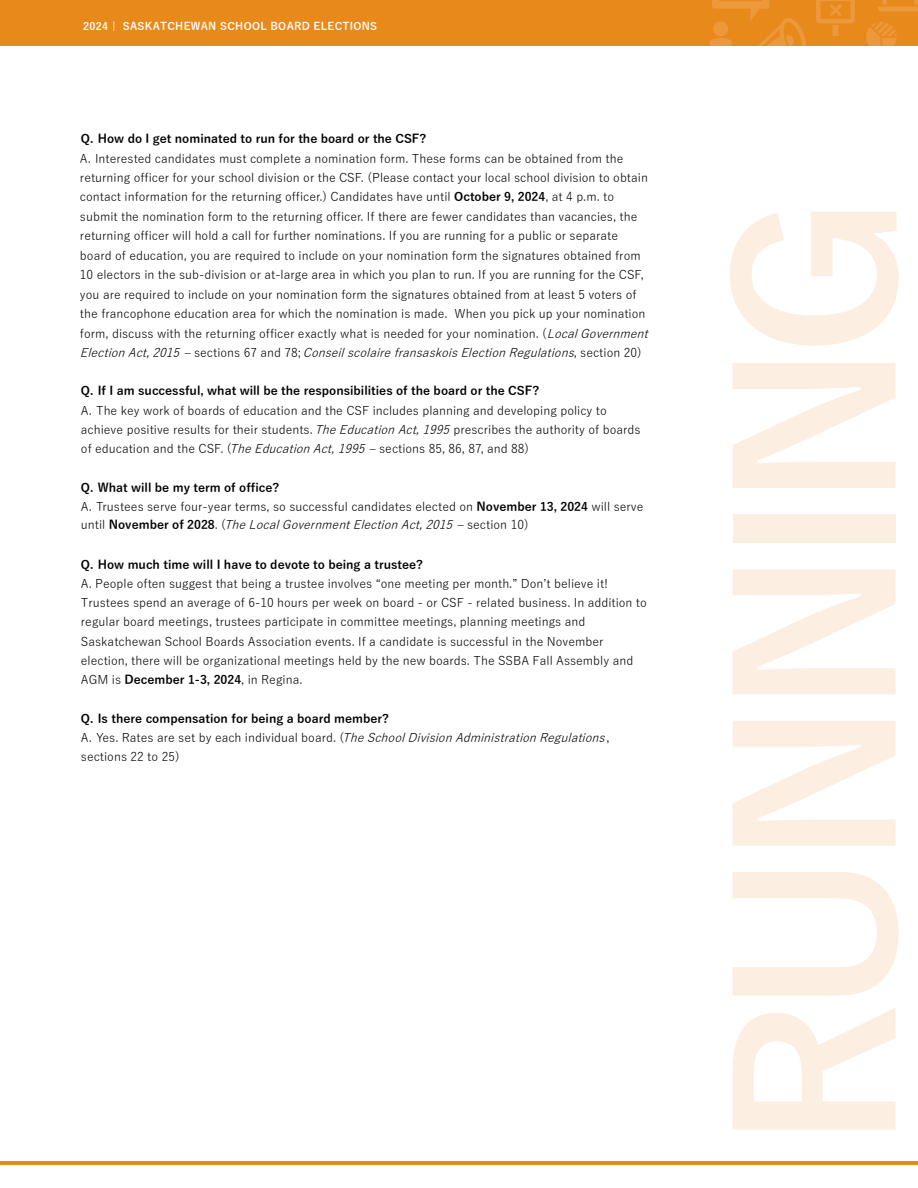
<style>
.page{position:relative;width:918px;height:1188px;background:#fff}
.page>*{position:absolute;margin:0;border:0;box-sizing:border-box;transform-origin:0 0}
.t1{font:700 210px "Yu Gothic";letter-spacing:-.06em;color:#fceee0}
.t2{font:12px/19.5px "Yu Gothic";color:#000}
.t3{font:700 12px "Yu Gothic";color:#000}
.t4{font:700 10.5px "Yu Gothic";letter-spacing:.03em;color:#fff}
.s1{font-weight:700}
.s2{font-style:italic}
</style>
<div class="page">
<hr style="left:0;top:1161px;width:918px;height:4px;background:#e8891c">
<div style="left:0;top:0;width:918px;height:48px;background:#e8891c"></div>
<svg style="left:866px;top:22px;width:31px;height:24px"></svg>
<svg style="left:878px;top:0;width:40px;height:11px"></svg>
<svg style="left:816px;top:0;width:39px;height:36px"></svg>
<svg style="left:709px;top:0;width:97px;height:46px"></svg>
<div style="left:0;top:46px;width:918px;height:35px;background:#fff"></div>
<p class="t4" style="left:83px;top:20px;width:296px">2024 | SASKATCHEWAN SCHOOL BOARD ELECTIONS</p>
<p class="t3" style="left:81px;top:132px;width:347px">Q. How do I get nominated to run for the board or the CSF?</p>
<p class="t2" style="left:80px;top:147px;width:574px">A. Interested candidates must complete a nomination form. These forms can be obtained from the returning officer for your school division or the CSF. (Please contact your local school division to obtain contact information for the returning officer.) Candidates have until <span class="s1">October 9, 2024</span>, at 4 p.m. to submit the nomination form to the returning officer. If there are fewer candidates than vacancies, the returning officer will hold a call for further nominations. If you are running for a public or separate<br>board of education, you are required to include on your nomination form the signatures obtained from 10 electors in the sub-division or at-large area in which you plan to run. If you are running for the CSF, you are required to include on your nomination form the signatures obtained from at least 5 voters of the francophone education area for which the nomination is made. When you pick up your nomination form, discuss with the returning officer exactly what is needed for your nomination. (<span class="s2">LocalGovernment ElectionAct,2015</span> ‒ s e c t i o n s 6 7 a n d 7 8 ; <span class="s2">ConseilscolairefransaskoisElectionRegulations</span>, s e c t i o n 2 0 )</p>
<p class="t3" style="left:81px;top:384px;width:460px">Q. If I am successful, what will be the responsibilities of the board or the CSF?</p>
<p class="t2" style="left:81px;top:399px;width:561px">A. The key work of boards of education and the CSF includes planning and developing policy to achieve positive results for their students. <span class="s2">TheEducationAct,1995</span>prescribes the authority of boards of education and the CSF. (<span class="s2">TheEducationAct,1995</span>‒ sections 85, 86, 87, and 88)</p>
<p class="t2" style="left:81px;top:477px;width:564px;line-height:18.8px"><span class="s1">Q. What will be my term of office?<br></span>A. Trustees serve four-year terms, so successful candidates elected on <span class="s1">November 13, 2024</span> will serve u n t i l <span class="s1">N ove m b e r of 2 0 2 8</span> . (<span class="s2">TheLocalGovernmentElectionAct,2015</span> ‒ s e c t i o n 1 0 )</p>
<p class="t3" style="left:81px;top:557px;width:344px">Q. How much time will I have to devote to being a trustee?</p>
<p class="t2" style="left:81px;top:572px;width:567px">A. People often suggest that being a trustee involves “one meeting per month.” Donʼt believe it!<br>Trustees spend an average of 6-10 hours per week on board - or CSF - related business. In addition to regular board meetings, trustees participate in committee meetings, planning meetings and Saskatchewan School Boards Association events. If a candidate is successful in the November election, there will be organizational meetings held by the new boards. The SSBA Fall Assembly and AGM is <span class="s1">December 1-3, 2024</span>, in Regina.</p>
<p class="t2" style="left:81px;top:707px;width:530px"><span class="s1">Q. Is there compensation for being a board member?<br></span>A . Ye s . R a t e s a r e s e t b y e a c h i n d i v i d u a l b o a r d . (<span class="s2">TheSchoolDivisionAdministrationRegulations</span> , sections 22 to 25)</p>
<h1 class="t1" style="left:700px;top:1149px;width:955px;rotate:-90deg">RUNNING</h1>
</div>
